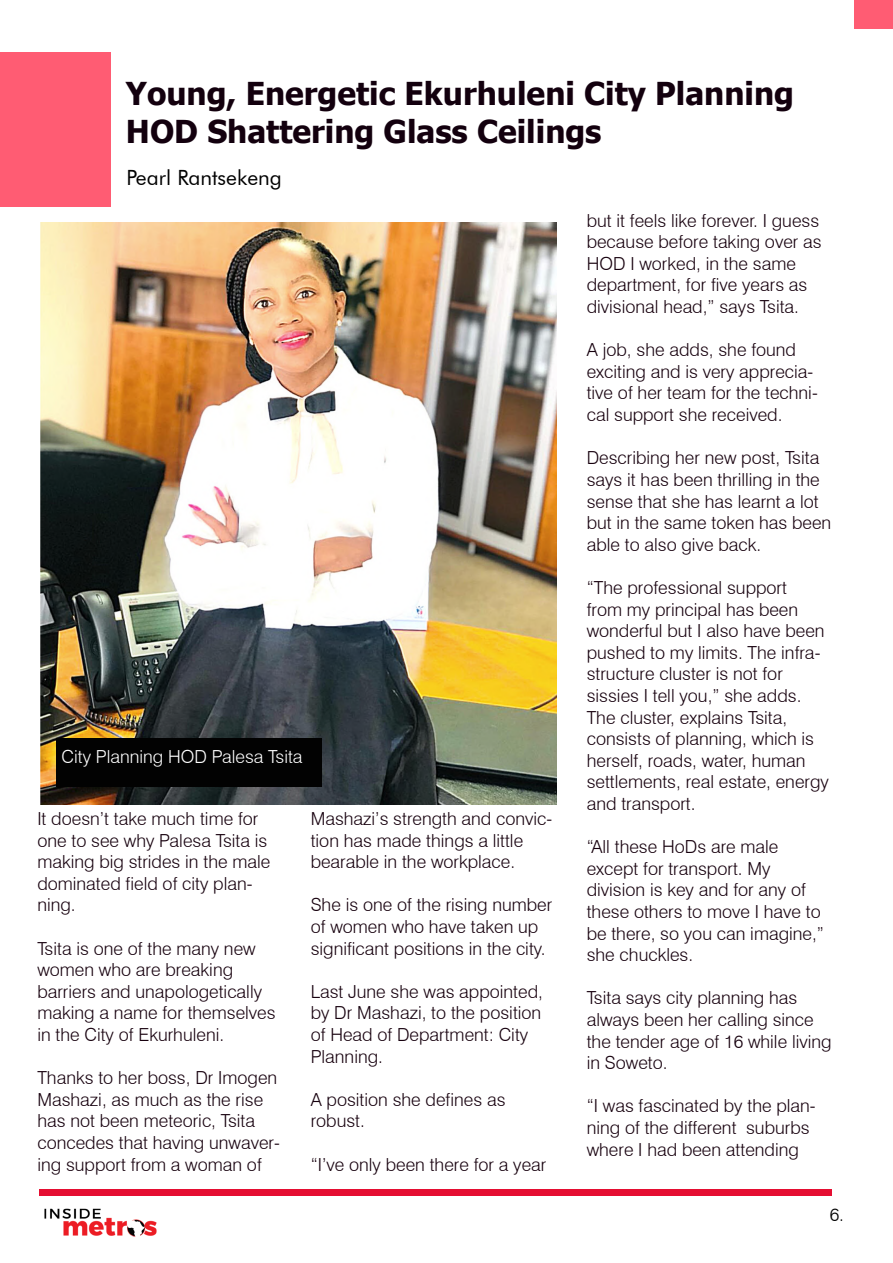
<style>
.page{position:relative;width:893px;height:1263px;background:#fff}
.page>*{position:absolute;margin:0;border:0;box-sizing:border-box;transform-origin:0 0}
.t1{font:700 31.5px/37.8px "Tahoma";color:#13000e}
.t2{font:21px "Futura BT";color:#000}
.t3{font:300 18px/21.6px "Swiss 721 BT";color:#17000e}
.t4{font:300 18px "Swiss 721 BT";color:#fff}
.t5{font:300 18px "Swiss 721 BT";color:#000}
</style>
<div class="page">
<img style="left:40px;top:223px;width:517px;height:581px">
<div style="left:0;top:52px;width:110px;height:155px;background:#ff5c73"></div>
<div style="left:854px;top:0;width:39px;height:28px;background:#ff5c73"></div>
<div style="left:39px;top:1190px;width:792px;height:6px;background:#e50e32"></div>
<img style="left:39px;top:1189px;width:178px;height:48px">
<div style="left:56px;top:738px;width:266px;height:48px;background:#020202"></div>
<h1 class="t1" style="left:126px;top:76px;width:670px">Young, Energetic Ekurhuleni City Planning<br>HOD Shattering Glass Ceilings</h1>
<p class="t2" style="left:126px;top:165px;width:157px">Pearl Rantsekeng</p>
<p class="t4" style="left:62px;top:745px;width:243px">City Planning HOD Palesa Tsita</p>
<p class="t3" style="left:37px;top:808px;width:234px">It doesn’t take much time for one to see why Palesa Tsita is making big strides in the male dominated field of city plan&shy;ning.</p>
<p class="t3" style="left:37px;top:937px;width:240px">Tsita is one of the many new women who are breaking barriers and unapologetically making a name for themselves in the City of Ekurhuleni.</p>
<p class="t3" style="left:37px;top:1067px;width:244px">Thanks to her boss, Dr Imogen<br>Mashazi, as much as the rise has not been meteoric, Tsita concedes that having unwaver&shy;ing support from a woman of</p>
<p class="t3" style="left:311px;top:808px;width:243px">Mashazi’s strength and convic&shy;tion has made things a little bearable in the workplace.</p>
<p class="t3" style="left:311px;top:894px;width:243px">She is one of the rising number of women who have taken up significant positions in the city.</p>
<p class="t3" style="left:311px;top:980px;width:234px">Last June she was appointed, by Dr Mashazi, to the position of Head of Department: City<br>Planning.</p>
<p class="t3" style="left:311px;top:1088px;width:196px">A position she defines as robust.</p>
<p class="t3" style="left:311px;top:1153px;width:237px">“I’ve only been there for a year</p>
<p class="t3" style="left:587px;top:209px;width:236px">but it feels like forever. I guess because before taking over as<br>HOD I worked, in the same department, for five years as divisional head,” says Tsita.</p>
<p class="t3" style="left:587px;top:339px;width:233px">A job, she adds, she found exciting and is very apprecia&shy;tive of her team for the techni&shy;cal support she received.</p>
<p class="t3" style="left:587px;top:447px;width:246px">Describing her new post, Tsita says it has been thrilling in the sense that she has learnt a lot but in the same token has been able to also give back.</p>
<p class="t3" style="left:587px;top:576px;width:244px">“The professional support<br>from my principal has been wonderful but I also have been pushed to my limits. The infra&shy;structure cluster is not for sissies I tell you,” she adds.<br>The cluster, explains Tsita, consists of planning, which is herself, roads, water, human settlements, real estate, energy and transport.</p>
<p class="t3" style="left:587px;top:836px;width:239px">“All these HoDs are male except for transport. My division is key and for any of these others to move I have to be there, so you can imagine,” she chuckles.</p>
<p class="t3" style="left:587px;top:987px;width:246px">Tsita says city planning has always been her calling since the tender age of 16 while living in Soweto.</p>
<p class="t3" style="left:587px;top:1095px;width:231px">“I was fascinated by the plan&shy;ning of the different suburbs where I had been attending</p>
<p class="t5" style="left:830px;top:1204px;width:16px">6.</p>
</div>
